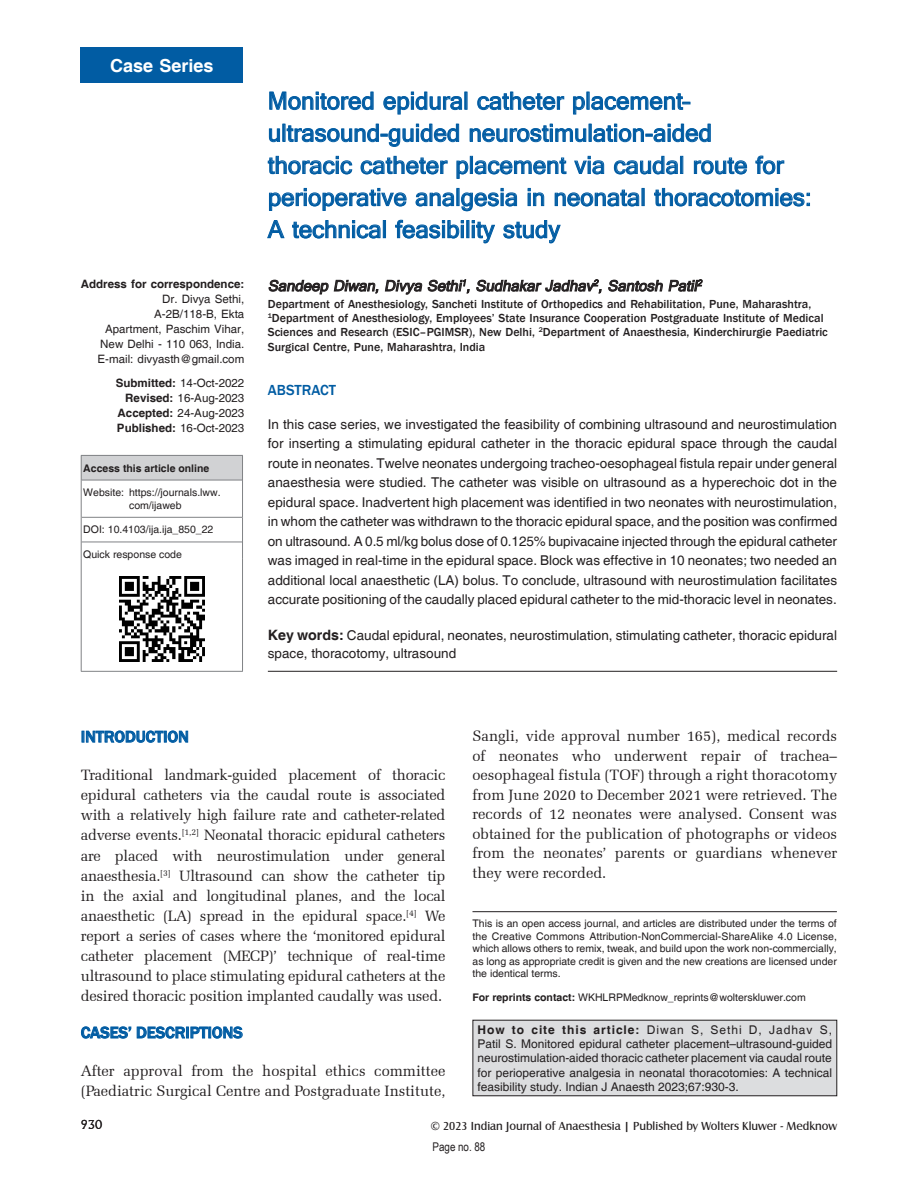
<style>
.page{position:relative;width:918px;height:1188px;background:#fff}
.page>*{position:absolute;margin:0;border:0;box-sizing:border-box;transform-origin:0 0}
.AT{font:24px/32.1px "Microsoft Sans Serif";color:#015ca3}
.AH{font:700 18px "Helvetica";color:#fff}
.t1{font:500 16.5px "Franklin Gothic";color:#015ca3}
.TX{font:15px/20.1px "Zapf Elliptical 711 BT";color:#231f20;text-align:justify}
.AU{font:italic 15px "Microsoft Sans Serif";color:#231f20}
.ABSH{font:500 15px "Franklin Gothic";color:#015ca3}
.ABS{font:13.5px/19.5px "Helvetica";color:#231f20;text-align:justify}
.KWD{font:13.5px/18px "Helvetica";color:#231f20}
.AFF{font:500 12px/14.4px "Franklin Gothic";color:#231f20}
.HTC{font:12px/14.4px "Helvetica";color:#231f20;text-align:justify}
.t2{font:12px "Castle T";color:#231f20}
.TX-2{font:12px "Arial Narrow";color:#231f20}
.FOLIO_V{font:300 12px "Flareserif 821 BT";color:#231f20}
.ADD{font:11.55px/15px "Helvetica";color:#231f20;text-align:right}
.HIS{font:11.55px "Helvetica";color:#231f20}
.Reprint{font:10.5px/12.6px "Helvetica";color:#231f20;text-align:justify}
.WEB{font:10.5px/12.6px "Helvetica";color:#231f20}
.AAO{font:700 10.5px "Helvetica";color:#231f20}
.s1{font-weight:700}
.s2{font-weight:700;font-size:14.25px}
</style>
<div class="page">
<svg style="left:82px;top:730px;width:106px;height:13px"></svg>
<svg style="left:81px;top:1026px;width:162px;height:13px"></svg>
<div style="left:81px;top:47px;width:162px;height:36px;background:#015ca3"></div>
<svg style="left:269px;top:280px;width:110px;height:15px"></svg>
<svg style="left:385px;top:280px;width:37px;height:15px"></svg>
<svg style="left:428px;top:279px;width:42px;height:15px"></svg>
<svg style="left:476px;top:279px;width:126px;height:15px"></svg>
<svg style="left:608px;top:279px;width:95px;height:13px"></svg>
<svg style="left:269px;top:91px;width:105px;height:19px"></svg>
<svg style="left:383px;top:91px;width:79px;height:24px"></svg>
<svg style="left:477px;top:91px;width:88px;height:19px"></svg>
<svg style="left:573px;top:96px;width:12px;height:19px"></svg>
<svg style="left:591px;top:93px;width:99px;height:17px"></svg>
<svg style="left:269px;top:128px;width:11px;height:14px"></svg>
<svg style="left:286px;top:123px;width:173px;height:24px"></svg>
<svg style="left:469px;top:124px;width:118px;height:18px"></svg>
<div style="left:589px;top:124px;width:3px;height:18px;border:1px solid #015ca3"></div>
<svg style="left:593px;top:123px;width:118px;height:19px"></svg>
<svg style="left:268px;top:156px;width:85px;height:19px"></svg>
<svg style="left:360px;top:156px;width:88px;height:19px"></svg>
<div style="left:470px;top:156px;width:3px;height:18px;border:1px solid #015ca3"></div>
<svg style="left:456px;top:157px;width:111px;height:22px"></svg>
<svg style="left:574px;top:156px;width:30px;height:19px"></svg>
<svg style="left:614px;top:156px;width:64px;height:19px"></svg>
<div style="left:680px;top:156px;width:3px;height:18px;border:1px solid #015ca3"></div>
<svg style="left:694px;top:157px;width:53px;height:18px"></svg>
<svg style="left:755px;top:155px;width:30px;height:20px"></svg>
<svg style="left:269px;top:188px;width:138px;height:23px"></svg>
<svg style="left:415px;top:192px;width:39px;height:15px"></svg>
<svg style="left:461px;top:188px;width:56px;height:23px"></svg>
<svg style="left:528px;top:188px;width:16px;height:18px"></svg>
<svg style="left:554px;top:189px;width:85px;height:18px"></svg>
<svg style="left:654px;top:188px;width:156px;height:19px"></svg>
<svg style="left:267px;top:220px;width:18px;height:18px"></svg>
<svg style="left:292px;top:220px;width:89px;height:19px"></svg>
<div style="left:383px;top:220px;width:3px;height:18px;border:1px solid #015ca3"></div>
<svg style="left:395px;top:219px;width:69px;height:20px"></svg>
<div style="left:466px;top:220px;width:3px;height:18px;border:1px solid #015ca3"></div>
<svg style="left:472px;top:220px;width:23px;height:24px"></svg>
<svg style="left:503px;top:220px;width:58px;height:24px"></svg>
<hr style="left:268px;top:671px;width:569px;height:1px;background:#231f20">
<div style="left:81px;top:455px;width:162px;height:25px;background:#d1d2d4"></div>
<svg style="left:242px;top:456px;width:1px;height:24px"></svg>
<svg style="left:242px;top:517px;width:1px;height:41px"></svg>
<hr style="left:242px;top:558px;width:1px;height:113px;background:#808285">
<hr style="left:82px;top:517px;width:45px;height:1px;background:#808285">
<hr style="left:127px;top:517px;width:115px;height:1px;background:#808285">
<hr style="left:82px;top:542px;width:45px;height:1px;background:#808285">
<hr style="left:127px;top:542px;width:115px;height:1px;background:#808285">
<hr style="left:81px;top:455px;width:46px;height:1px;background:#808285">
<svg style="left:81px;top:456px;width:1px;height:24px"></svg>
<hr style="left:127px;top:455px;width:116px;height:1px;background:#808285">
<hr style="left:82px;top:480px;width:45px;height:1px;background:#808285">
<hr style="left:127px;top:480px;width:115px;height:1px;background:#808285">
<hr style="left:81px;top:480px;width:1px;height:37px;background:#808285">
<hr style="left:242px;top:480px;width:1px;height:37px;background:#808285">
<svg style="left:81px;top:517px;width:1px;height:41px"></svg>
<hr style="left:81px;top:558px;width:1px;height:113px;background:#808285">
<hr style="left:81px;top:671px;width:46px;height:1px;background:#808285">
<hr style="left:127px;top:671px;width:116px;height:1px;background:#808285">
<img style="left:119px;top:576px;width:85px;height:85px">
<div style="left:473px;top:1020px;width:364px;height:76px;background:#dcdddf"></div>
<div style="left:472px;top:1020px;width:365px;height:76px;border:1px solid #231f20"></div>
<hr style="left:472px;top:911px;width:365px;height:1px;background:#231f20">
<p class="AH" style="left:110px;top:55px;width:105px">Case Series</p>
<p class="ADD" style="left:81px;top:277px;width:165px"><span class="s1">Address for correspondence:<br></span>Dr. Divya Sethi,<br>A‑2B/118‑B, Ekta<br>Apartment, Paschim Vihar,<br>New Delhi ‑ 110 063, India.<br>E‑mail: divyasth@gmail.com</p>
<p class="HIS" style="left:116px;top:377px;width:130px"><span class="s1">Submitted:</span> 14‑Oct‑2022</p>
<p class="HIS" style="left:125px;top:392px;width:121px"><span class="s1">Revised:</span> 16-Aug-2023</p>
<p class="HIS" style="left:118px;top:407px;width:128px"><span class="s1">Accepted:</span> 24‑Aug‑2023</p>
<p class="HIS" style="left:117px;top:422px;width:129px"><span class="s1">Published:</span> 16-Oct-2023</p>
<p class="AAO" style="left:83px;top:461px;width:128px">Access this article online</p>
<p class="WEB" style="left:83px;top:487px;width:42px">Website:</p>
<p class="WEB" style="left:129px;top:487px;width:93px">https://journals.lww. com/ijaweb</p>
<p class="WEB" style="left:83px;top:524px;width:132px">DOI: 10.4103/ija.ija_850_22</p>
<p class="WEB" style="left:83px;top:549px;width:100px">Quick response code</p>
<p class="AT" style="left:268px;top:84px;width:545px">Monitored epidural catheter placement– ultrasound‑guided neurostimulation‑aided<br>thoracic catheter placement via caudal route for perioperative analgesia in neonatal thoracotomies:<br>A technical feasibility study</p>
<p class="AU" style="left:268px;top:276px;width:437px">Sandeep Diwan, Divya Sethi<sup>1</sup>, Sudhakar Jadhav<sup>2</sup>, Santosh Patil<sup>2</sup></p>
<p class="AFF" style="left:268px;top:297px;width:562px">Department of Anesthesiology, Sancheti Institute of Orthopedics and Rehabilitation, Pune, Maharashtra, <sup>1</sup>Department of Anesthesiology, Employees’ State Insurance Cooperation Postgraduate Institute of Medical Sciences and Research (ESIC–PGIMSR), New Delhi, <sup>2</sup>Department of Anaesthesia, Kinderchirurgie Paediatric Surgical Centre, Pune, Maharashtra, India</p>
<p class="ABSH" style="left:268px;top:381px;width:70px">ABSTRACT</p>
<p class="ABS" style="left:268px;top:415px;width:571px">In this case series, we investigated the feasibility of combining ultrasound and neurostimulation for inserting a stimulating epidural catheter in the thoracic epidural space through the caudal route in neonates. Twelve neonates undergoing tracheo‑oesophageal fistula repair under general anaesthesia were studied. The catheter was visible on ultrasound as a hyperechoic dot in the epidural space. Inadvertent high placement was identified in two neonates with neurostimulation, in whom the catheter was withdrawn to the thoracic epidural space, and the position was confirmed on ultrasound. A 0.5 ml/kg bolus dose of 0.125% bupivacaine injected through the epidural catheter was imaged in real‑time in the epidural space. Block was effective in 10 neonates; two needed an additional local anaesthetic (LA) bolus. To conclude, ultrasound with neurostimulation facilitates accurate positioning of the caudally placed epidural catheter to the mid‑thoracic level in neonates.</p>
<p class="KWD" style="left:268px;top:627px;width:571px"><span class="s2">Key words:</span> Caudal epidural, neonates, neurostimulation, stimulating catheter, thoracic epidural space, thoracotomy, ultrasound</p>
<h1 class="t1" style="left:81px;top:726px;width:110px">INTRODUCTION</h1>
<p class="TX" style="left:81px;top:765px;width:366px">Traditional landmark‑guided placement of thoracic epidural catheters via the caudal route is associated with a relatively high failure rate and catheter‑related adverse events.<sup>[1,2]</sup> Neonatal thoracic epidural catheters are placed with neurostimulation under general anaesthesia.<sup>[3]</sup> Ultrasound can show the catheter tip in the axial and longitudinal planes, and the local anaesthetic (LA) spread in the epidural space.<sup>[4]</sup> We report a series of cases where the ‘monitored epidural catheter placement (MECP)’ technique of real‑time ultrasound to place stimulating epidural catheters at the desired thoracic position implanted caudally was used.</p>
<h1 class="t1" style="left:81px;top:1022px;width:163px">CASES’ DESCRIPTIONS</h1>
<p class="TX" style="left:81px;top:1061px;width:366px">After approval from the hospital ethics committee (Paediatric Surgical Centre and Postgraduate Institute,</p>
<p class="TX" style="left:472px;top:727px;width:366px;line-height:19.5px">Sangli, vide approval number 165), medical records of neonates who underwent repair of trachea– oesophageal fistula (TOF) through a right thoracotomy from June 2020 to December 2021 were retrieved. The records of 12 neonates were analysed. Consent was obtained for the publication of photographs or videos from the neonates’ parents or guardians whenever they were recorded.</p>
<p class="Reprint" style="left:472px;top:917px;width:366px">This is an open access journal, and articles are distributed under the terms of the Creative Commons Attribution‑NonCommercial‑ShareAlike 4.0 License, which allows others to remix, tweak, and build upon the work non‑commercially, as long as appropriate credit is given and the new creations are licensed under the identical terms.</p>
<p class="Reprint" style="left:472px;top:991px;width:335px"><span class="s1">For reprints contact:</span> WKHLRPMedknow_reprints@wolterskluwer.com</p>
<p class="HTC" style="left:478px;top:1023px;width:356px"><span class="s1">How to cite this article:</span> Diwan S, Sethi D, Jadhav S, Patil S. Monitored epidural catheter placement–ultrasound‑guided neurostimulation‑aided thoracic catheter placement via caudal route for perioperative analgesia in neonatal thoracotomies: A technical feasibility study. Indian J Anaesth 2023;67:930-3.</p>
<p class="FOLIO_V" style="left:81px;top:1117px;width:23px">930</p>
<p class="t2" style="left:431px;top:1119px;width:408px">© 2023 Indian Journal of Anaesthesia | Published by Wolters Kluwer - Medknow</p>
<p class="TX-2" style="left:433px;top:1138px;width:54px">Page no. 88</p>
</div>
